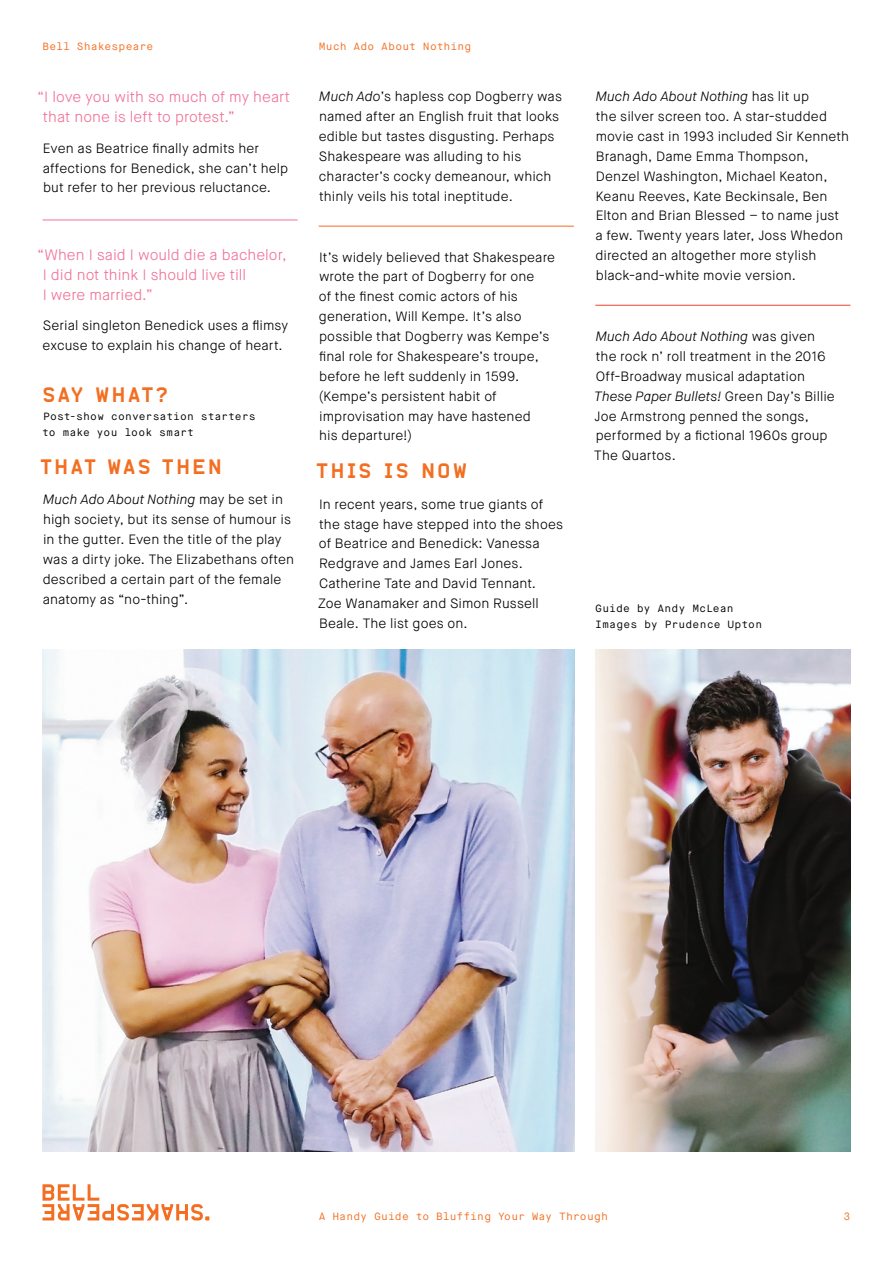
<style>
.page{position:relative;width:893px;height:1263px;background:#fff}
.page>*{position:absolute;margin:0;border:0;box-sizing:border-box;transform-origin:0 0}
.t1{font:19.8px "Alpha Headline";letter-spacing:.075em;color:#f36e21}
.t2{font:300 15px/19.8px "Maison Neue";color:#f17297}
.t3{font:300 13.5px/19.8px "Maison Neue";letter-spacing:.01em;color:#000}
.t4{font:10.5px/15.8px "Maison Neue Mono";letter-spacing:.015em;color:#000}
.t5{font:10.5px "Maison Neue Mono";letter-spacing:.015em;color:#f36e21}
.s1{font-style:italic}
</style>
<div class="page">
<hr style="left:43px;top:220px;width:255px;height:1px;background:#f17297">
<img style="left:43px;top:649px;width:531px;height:503px">
<img style="left:595px;top:649px;width:255px;height:503px">
<hr style="left:319px;top:226px;width:255px;height:1px;background:#f36e21">
<hr style="left:595px;top:305px;width:255px;height:1px;background:#ef4130">
<svg style="left:43px;top:1184px;width:166px;height:36px"></svg>
<p class="t5" style="left:43px;top:40px;width:112px">Bell Shakespeare</p>
<p class="t5" style="left:319px;top:40px;width:154px">Much Ado About Nothing</p>
<p class="t2" style="left:43px;top:87px;width:249px;text-indent:-6px">“I love you with so much of my heart that none is left to protest.”</p>
<p class="t3" style="left:43px;top:138px;width:247px">Even as Beatrice finally admits her affections for Benedick, she can’t help but refer to her previous reluctance.</p>
<p class="t3" style="left:319px;top:87px;width:245px"><span class="s1">Much Ado</span>’s hapless cop Dogberry was named after an English fruit that looks edible but tastes disgusting. Perhaps Shakespeare was alluding to his character’s cocky demeanour, which thinly veils his total ineptitude.</p>
<p class="t2" style="left:43px;top:245px;width:245px;text-indent:-6px">“When I said I would die a bachelor,<br>I did not think I should live till<br>I were married.”</p>
<p class="t3" style="left:43px;top:316px;width:247px">Serial singleton Benedick uses a flimsy excuse to explain his change of heart.</p>
<h1 class="t1" style="left:42px;top:382px;width:128px">SAY WHAT?</h1>
<p class="t4" style="left:42px;top:409px;width:215px">Post-show conversation starters to make you look smart</p>
<h1 class="t1" style="left:40px;top:454px;width:184px">THAT WAS THEN</h1>
<p class="t3" style="left:43px;top:490px;width:253px"><span class="s1">Much Ado About Nothing</span> may be set in high society, but its sense of humour is in the gutter. Even the title of the play was a dirty joke. The Elizabethans often described a certain part of the female anatomy as “no-thing”.</p>
<p class="t3" style="left:319px;top:247px;width:238px">It’s widely believed that Shakespeare wrote the part of Dogberry for one<br>of the finest comic actors of his generation, Will Kempe. It’s also possible that Dogberry was Kempe’s final role for Shakespeare’s troupe, before he left suddenly in 1599. (Kempe’s persistent habit of improvisation may have hastened<br>his departure!)</p>
<h1 class="t1" style="left:316px;top:458px;width:152px">THIS IS NOW</h1>
<p class="t3" style="left:318px;top:494px;width:247px">In recent years, some true giants of the stage have stepped into the shoes of Beatrice and Benedick: Vanessa<br>Redgrave and James Earl Jones.<br>Catherine Tate and David Tennant.<br>Zoe Wanamaker and Simon Russell<br>Beale. The list goes on.</p>
<p class="t3" style="left:596px;top:87px;width:255px"><span class="s1">Much Ado About Nothing</span> has lit up<br>the silver screen too. A star-studded movie cast in 1993 included Sir Kenneth Branagh, Dame Emma Thompson, Denzel Washington, Michael Keaton, Keanu Reeves, Kate Beckinsale, Ben Elton and Brian Blessed – to name just a few. Twenty years later, Joss Whedon directed an altogether more stylish black-and-white movie version.</p>
<p class="t3" style="left:594px;top:327px;width:242px"><span class="s1">Much Ado About Nothing</span> was given the rock n’ roll treatment in the 2016<br>Off-Broadway musical adaptation<br><span class="s1">These Paper Bullets!</span> Green Day’s Billie<br>Joe Armstrong penned the songs, performed by a fictional 1960s group<br>The Quartos.</p>
<p class="t4" style="left:595px;top:601px;width:168px">Guide by Andy McLean<br>Images by Prudence Upton</p>
<p class="t5" style="left:319px;top:1210px;width:291px">A Handy Guide to Bluffing Your Way Through</p>
<p class="t5" style="left:844px;top:1210px;width:8px">3</p>
</div>
